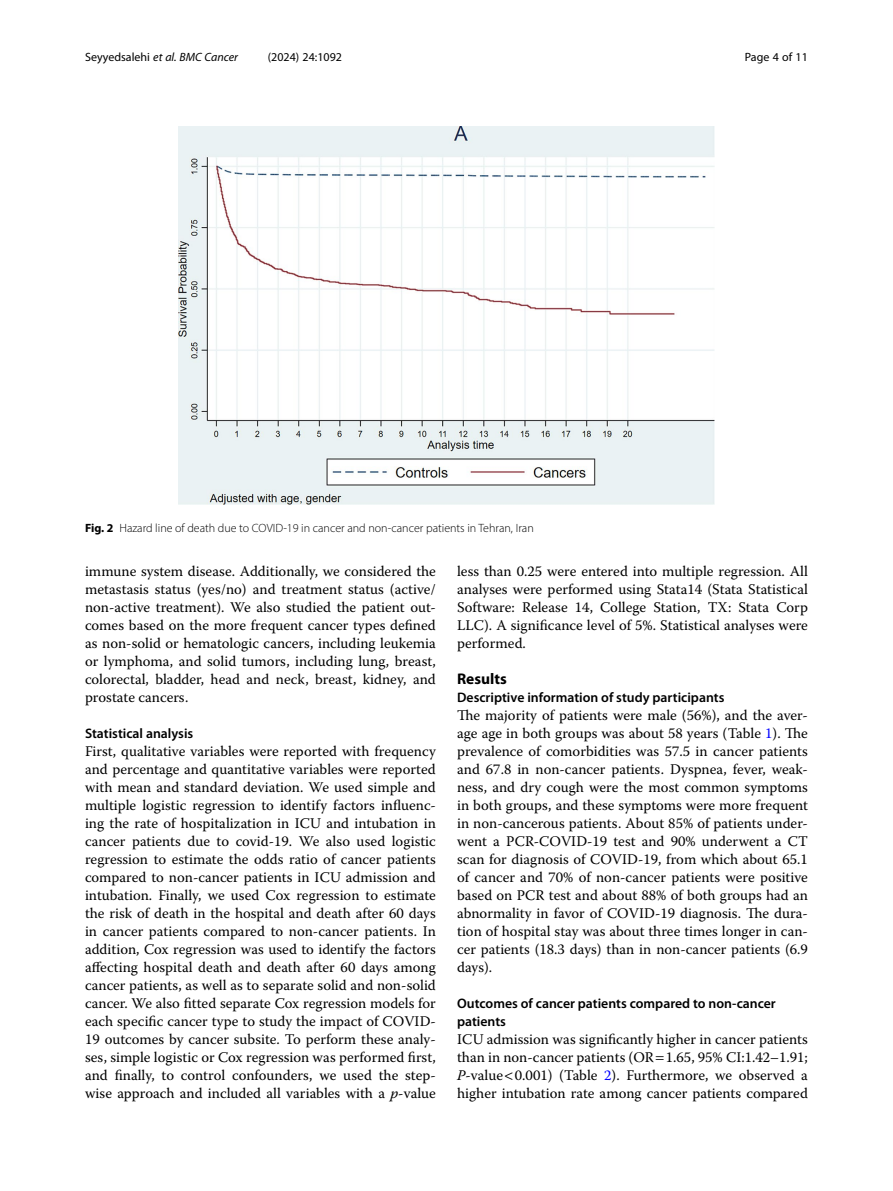
<style>
.page{position:relative;width:893px;height:1191px;background:#fff}
.page>*{position:absolute;margin:0;border:0;box-sizing:border-box;transform-origin:0 0}
.Head_1{font:700 15.45px "Myriad Pro";color:#000}
.Body_Text{font:14.7px/18px "Warnock Pro";color:#000;text-align:justify}
.Head_2{font:600 13.8px/18px "Myriad Pro";color:#000}
.Head_2_After_1{font:600 13.8px "Myriad Pro";color:#000}
.Figure_Caption{font:300 12px "Myriad Pro";color:#000}
.t1{font:italic 12px "Myriad Pro";color:#000}
.t2{font:12px "Myriad Pro";color:#000}
.s1{font-style:normal}
.s2{font-weight:700}
.s3{font-style:italic}
.s4{color:#00f}
</style>
<div class="page">
<img style="left:178px;top:126px;width:536px;height:378px">
<p class="t1" style="left:85px;top:50px;width:155px"><span class="s1">Seyyedsalehi</span> et al. BMC Cancer</p>
<p class="t2" style="left:268px;top:50px;width:76px">(2024) 24:1092</p>
<p class="t2" style="left:745px;top:50px;width:65px">Page 4 of 11</p>
<p class="Figure_Caption" style="left:85px;top:520px;width:450px"><span class="s2">Fig. 2</span> Hazard line of death due to COVID-19 in cancer and non-cancer patients in Tehran, Iran</p>
<p class="Body_Text" style="left:85px;top:562px;width:352px">immune system disease. Additionally, we considered the metastasis status (yes/no) and treatment status (active/ non-active treatment). We also studied the patient out&shy;comes based on the more frequent cancer types defined as non-solid or hematologic cancers, including leukemia or lymphoma, and solid tumors, including lung, breast, colorectal, bladder, head and neck, breast, kidney, and prostate cancers.</p>
<p class="Head_2" style="left:85px;top:724px;width:110px">Statistical analysis</p>
<p class="Body_Text" style="left:85px;top:742px;width:352px">First, qualitative variables were reported with frequency and percentage and quantitative variables were reported with mean and standard deviation. We used simple and multiple logistic regression to identify factors influenc&shy;ing the rate of hospitalization in ICU and intubation in cancer patients due to covid-19. We also used logistic regression to estimate the odds ratio of cancer patients compared to non-cancer patients in ICU admission and intubation. Finally, we used Cox regression to estimate the risk of death in the hospital and death after 60 days in cancer patients compared to non-cancer patients. In addition, Cox regression was used to identify the factors affecting hospital death and death after 60 days among cancer patients, as well as to separate solid and non-solid cancer. We also fitted separate Cox regression models for each specific cancer type to study the impact of COVID-19 outcomes by cancer subsite. To perform these analy&shy;ses, simple logistic or Cox regression was performed first, and finally, to control confounders, we used the step&shy;wise approach and included all variables with a <span class="s3">p</span>-value</p>
<p class="Body_Text" style="left:457px;top:562px;width:352px">less than 0.25 were entered into multiple regression. All analyses were performed using Stata14 (Stata Statistical Software: Release 14, College Station, TX: Stata Corp LLC). A significance level of 5%. Statistical analyses were performed.</p>
<p class="Head_1" style="left:457px;top:669px;width:51px">Results</p>
<p class="Head_2_After_1" style="left:457px;top:689px;width:269px">Descriptive information of study participants</p>
<p class="Body_Text" style="left:457px;top:706px;width:352px">The majority of patients were male (56%), and the aver&shy;age age in both groups was about 58 years (Table <span class="s4">1</span>). The prevalence of comorbidities was 57.5 in cancer patients and 67.8 in non-cancer patients. Dyspnea, fever, weak&shy;ness, and dry cough were the most common symptoms in both groups, and these symptoms were more frequent in non-cancerous patients. About 85% of patients under&shy;went a PCR-COVID-19 test and 90% underwent a CT scan for diagnosis of COVID-19, from which about 65.1 of cancer and 70% of non-cancer patients were positive based on PCR test and about 88% of both groups had an abnormality in favor of COVID-19 diagnosis. The dura&shy;tion of hospital stay was about three times longer in can&shy;cer patients (18.3 days) than in non-cancer patients (6.9 days).</p>
<p class="Head_2" style="left:457px;top:994px;width:320px">Outcomes of cancer patients compared to non-cancer patients</p>
<p class="Body_Text" style="left:457px;top:1030px;width:352px">ICU admission was significantly higher in cancer patients than in non-cancer patients (OR 1.65, 95% CI:1.42–1.91; <span class="s3">P</span>-value 0.001) (Table <span class="s4">2</span>). Furthermore, we observed a higher intubation rate among cancer patients compared</p>
</div>
